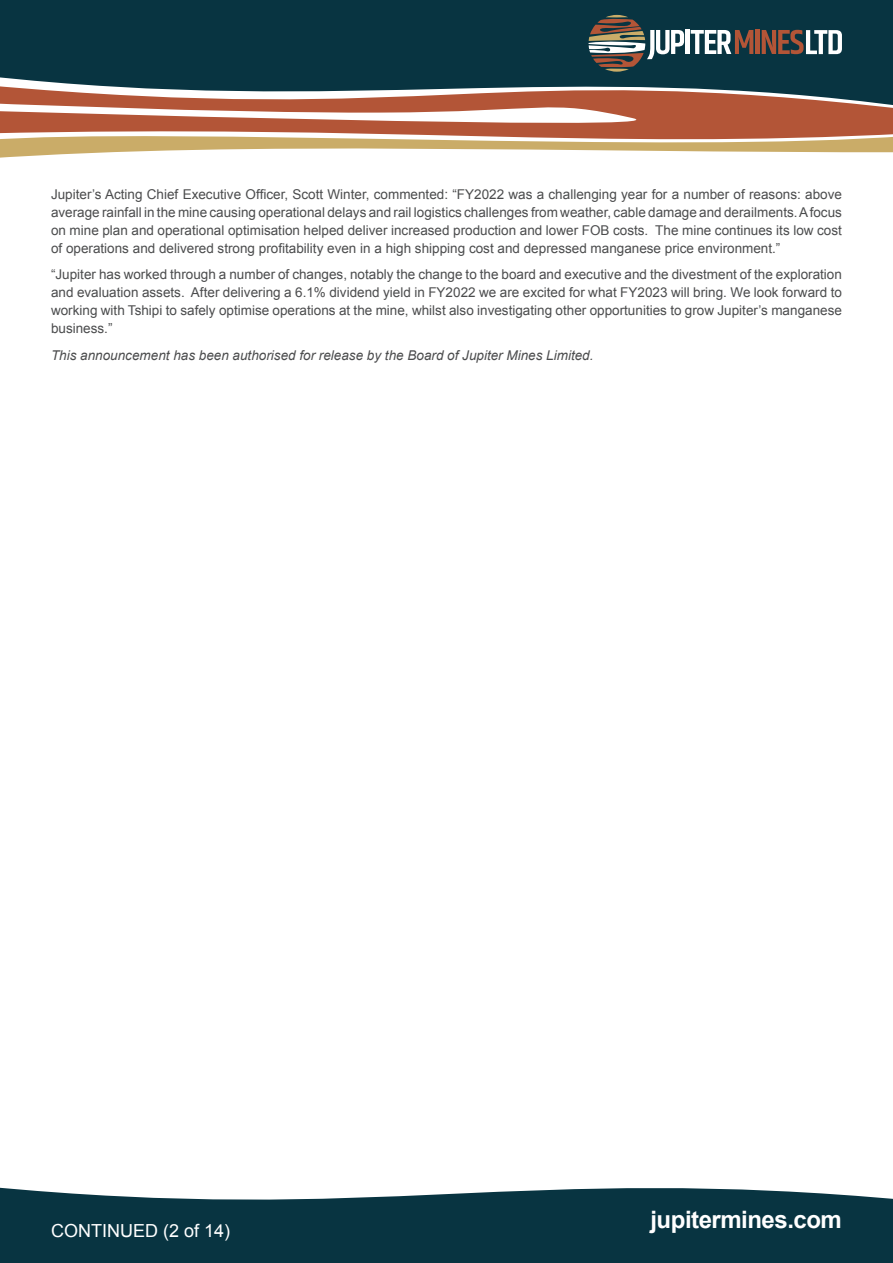
<style>
.page{position:relative;width:893px;height:1263px;background:#fff}
.page>*{position:absolute;margin:0;border:0;box-sizing:border-box;transform-origin:0 0}
.t1{font:700 24px "Arial";letter-spacing:-.02em;color:#fff}
.t2{font:18px "Arial";color:#fff}
.t3{font:13.5px/18px "Arial";color:#4b4c4d;text-align:justify}
.t4{font:italic 13.5px "Arial";color:#4b4c4d}
</style>
<div class="page">
<div style="left:0;top:0;width:893px;height:60px;background:#083441"></div>
<svg style="left:0;top:60px;width:893px;height:38px;background:#3b545b"></svg>
<svg style="left:0;top:98px;width:893px;height:60px"></svg>
<svg style="left:588px;top:15px;width:96px;height:57px;background:#5a6564"></svg>
<div style="left:685px;top:30px;width:5px;height:24px;background:#fff"></div>
<svg style="left:691px;top:30px;width:62px;height:24px"></svg>
<div style="left:755px;top:30px;width:5px;height:24px;background:#b35537"></div>
<svg style="left:762px;top:30px;width:80px;height:24px"></svg>
<svg style="left:0;top:1187px;width:893px;height:68px;background:#204853"></svg>
<div style="left:0;top:1255px;width:893px;height:8px;background:#083441"></div>
<p class="t3" style="left:51px;top:186px;width:792px">Jupiter’s Acting Chief Executive Officer, Scott Winter, commented: “FY2022 was a challenging year for a number of reasons: above average rainfall in the mine causing operational delays and rail logistics challenges from weather, cable damage and derailments. A focus on mine plan and operational optimisation helped deliver increased production and lower FOB costs. The mine continues its low cost of operations and delivered strong profitability even in a high shipping cost and depressed manganese price environment.”</p>
<p class="t3" style="left:51px;top:266px;width:792px">“Jupiter has worked through a number of changes, notably the change to the board and executive and the divestment of the exploration and evaluation assets. After delivering a 6.1% dividend yield in FY2022 we are excited for what FY2023 will bring. We look forward to working with Tshipi to safely optimise operations at the mine, whilst also investigating other opportunities to grow Jupiter’s manganese business.”</p>
<p class="t4" style="left:51px;top:346px;width:544px">This announcement has been authorised for release by the Board of Jupiter Mines Limited.</p>
<p class="t2" style="left:51px;top:1219px;width:181px">CONTINUED (2 of 14)</p>
<p class="t1" style="left:650px;top:1204px;width:193px">jupitermines.com</p>
</div>
